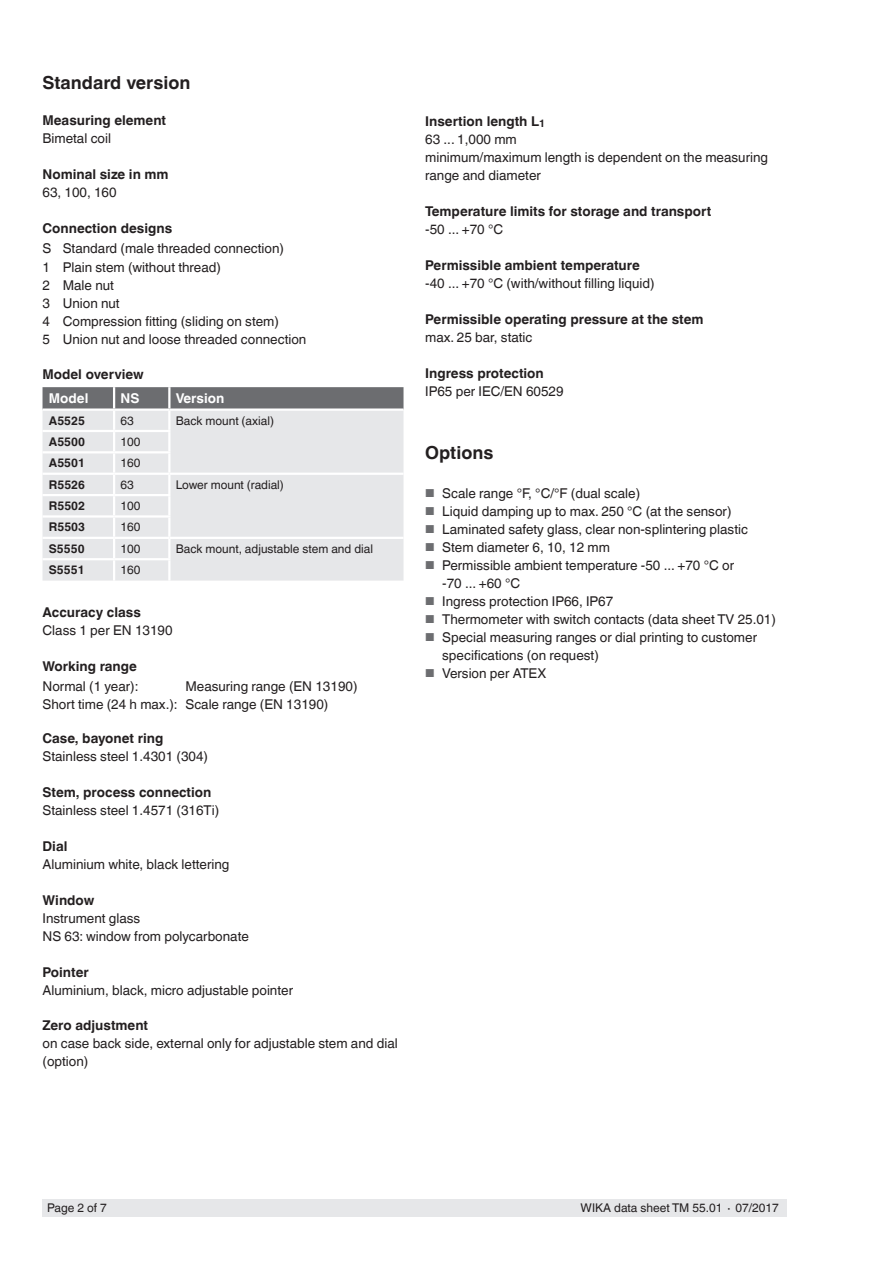
<style>
.page{position:relative;width:893px;height:1263px;background:#fff}
.page>*{position:absolute;margin:0;border:0;box-sizing:border-box;transform-origin:0 0}
.t1{font:700 18px "Helvetica World";color:#231f20}
.t2{font:13.5px/18px "Helvetica World";color:#231f20}
.t3{font:700 13.5px "Helvetica World";color:#231f20}
.t4{font:700 13.5px "Helvetica World";color:#fff}
.t5{font:12px "Helvetica World";color:#231f20}
.t6{font:700 12px "Helvetica World";color:#231f20}
.s1{font-weight:700}
.s2{font-size:11.55px;color:#6c6d70}
</style>
<div class="page">
<div style="left:43px;top:1199px;width:744px;height:17px;background:#e6e7e9"></div>
<div style="left:43px;top:451px;width:360px;height:130px;background:#e6e7e9"></div>
<svg style="left:43px;top:387px;width:360px;height:64px;background:#bebfc1"></svg>
<hr style="left:43px;top:451px;width:71px;height:2px;background:#fff">
<hr style="left:114px;top:451px;width:56px;height:2px;background:#fff">
<hr style="left:113px;top:453px;width:2px;height:20px;background:#fff">
<hr style="left:168px;top:453px;width:2px;height:20px;background:#fff">
<hr style="left:43px;top:473px;width:71px;height:2px;background:#fff">
<hr style="left:114px;top:473px;width:55px;height:2px;background:#fff">
<hr style="left:169px;top:473px;width:234px;height:2px;background:#fff">
<hr style="left:43px;top:494px;width:71px;height:2px;background:#fff">
<hr style="left:114px;top:494px;width:56px;height:2px;background:#fff">
<hr style="left:43px;top:515px;width:71px;height:3px;background:#fff">
<hr style="left:114px;top:515px;width:56px;height:3px;background:#fff">
<hr style="left:43px;top:537px;width:71px;height:2px;background:#fff">
<hr style="left:114px;top:537px;width:55px;height:2px;background:#fff">
<svg style="left:113px;top:475px;width:2px;height:83px"></svg>
<hr style="left:169px;top:537px;width:234px;height:2px;background:#fff">
<svg style="left:168px;top:475px;width:2px;height:83px"></svg>
<hr style="left:43px;top:558px;width:71px;height:2px;background:#fff">
<hr style="left:114px;top:558px;width:56px;height:2px;background:#fff">
<hr style="left:113px;top:560px;width:2px;height:21px;background:#fff">
<hr style="left:168px;top:560px;width:2px;height:21px;background:#fff">
<hr style="left:43px;top:408px;width:71px;height:3px;background:#fff">
<hr style="left:114px;top:408px;width:55px;height:3px;background:#fff">
<hr style="left:169px;top:408px;width:234px;height:3px;background:#fff">
<h1 class="t1" style="left:43px;top:73px;width:149px">Standard version</h1>
<p class="t3" style="left:43px;top:113px;width:125px">Measuring element</p>
<p class="t2" style="left:43px;top:130px;width:70px">Bimetal coil</p>
<p class="t3" style="left:43px;top:167px;width:128px">Nominal size in mm</p>
<p class="t2" style="left:43px;top:184px;width:76px">63, 100, 160</p>
<p class="t3" style="left:43px;top:221px;width:131px">Connection designs</p>
<p class="t2" style="left:43px;top:240px;width:265px">S Standard (male threaded connection)<br>1 Plain stem (without thread)<br>2 Male nut<br>3 Union nut<br>4 Compression fitting (sliding on stem)<br>5 Union nut and loose threaded connection</p>
<p class="t3" style="left:43px;top:366px;width:103px">Model overview</p>
<p class="t4" style="left:49px;top:391px;width:41px">Model</p>
<p class="t4" style="left:120px;top:391px;width:20px">NS</p>
<p class="t4" style="left:176px;top:391px;width:50px">Version</p>
<p class="t6" style="left:49px;top:413px;width:38px">A5525</p>
<p class="t5" style="left:120px;top:413px;width:15px">63</p>
<p class="t5" style="left:176px;top:413px;width:100px">Back mount (axial)</p>
<p class="t6" style="left:49px;top:435px;width:38px">A5500</p>
<p class="t5" style="left:120px;top:435px;width:22px">100</p>
<p class="t6" style="left:49px;top:456px;width:38px">A5501</p>
<p class="t5" style="left:120px;top:456px;width:22px">160</p>
<p class="t6" style="left:49px;top:478px;width:38px">R5526</p>
<p class="t5" style="left:120px;top:478px;width:15px">63</p>
<p class="t5" style="left:176px;top:478px;width:110px">Lower mount (radial)</p>
<p class="t6" style="left:49px;top:499px;width:38px">R5502</p>
<p class="t5" style="left:120px;top:499px;width:22px">100</p>
<p class="t6" style="left:49px;top:520px;width:38px">R5503</p>
<p class="t5" style="left:120px;top:520px;width:22px">160</p>
<p class="t6" style="left:49px;top:542px;width:37px">S5550</p>
<p class="t5" style="left:120px;top:542px;width:22px">100</p>
<p class="t5" style="left:176px;top:542px;width:199px">Back mount, adjustable stem and dial</p>
<p class="t6" style="left:49px;top:563px;width:37px">S5551</p>
<p class="t5" style="left:120px;top:563px;width:22px">160</p>
<p class="t3" style="left:43px;top:604px;width:100px">Accuracy class</p>
<p class="t2" style="left:43px;top:621px;width:132px">Class 1 per EN 13190</p>
<p class="t3" style="left:43px;top:658px;width:96px">Working range</p>
<p class="t2" style="left:43px;top:677px;width:97px">Normal (1 year):</p>
<p class="t2" style="left:43px;top:677px;width:316px;text-indent:143px">Measuring range (EN 13190)<br>Short time (24 h max.): Scale range (EN 13190)</p>
<p class="t3" style="left:43px;top:730px;width:122px">Case, bayonet ring</p>
<p class="t2" style="left:43px;top:747px;width:167px">Stainless steel 1.4301 (304)</p>
<p class="t3" style="left:43px;top:784px;width:170px">Stem, process connection</p>
<p class="t2" style="left:43px;top:801px;width:178px">Stainless steel 1.4571 (316Ti)</p>
<p class="t3" style="left:43px;top:838px;width:26px">Dial</p>
<p class="t2" style="left:43px;top:855px;width:188px">Aluminium white, black lettering</p>
<p class="t3" style="left:43px;top:892px;width:53px">Window</p>
<p class="t2" style="left:43px;top:909px;width:208px">Instrument glass<br>NS 63: window from polycarbonate</p>
<p class="t3" style="left:43px;top:964px;width:48px">Pointer</p>
<p class="t2" style="left:43px;top:981px;width:252px">Aluminium, black, micro adjustable pointer</p>
<p class="t3" style="left:43px;top:1017px;width:107px">Zero adjustment</p>
<p class="t2" style="left:43px;top:1034px;width:357px">on case back side, external only for adjustable stem and dial (option)</p>
<p class="t2" style="left:425px;top:112px;width:344px"><span class="s1">Insertion length L</span><sub>1<br></sub>63 ... 1,000 mm<br>minimum/maximum length is dependent on the measuring range and diameter</p>
<p class="t3" style="left:425px;top:203px;width:287px">Temperature limits for storage and transport</p>
<p class="t2" style="left:425px;top:220px;width:79px">-50 ... +70 °C</p>
<p class="t3" style="left:425px;top:257px;width:216px">Permissible ambient temperature</p>
<p class="t2" style="left:425px;top:274px;width:231px">-40 ... +70 °C (with/without filling liquid)</p>
<p class="t3" style="left:425px;top:311px;width:280px">Permissible operating pressure at the stem</p>
<p class="t2" style="left:425px;top:328px;width:109px">max. 25 bar, static</p>
<p class="t3" style="left:425px;top:365px;width:120px">Ingress protection</p>
<p class="t2" style="left:425px;top:382px;width:140px">IP65 per IEC/EN 60529</p>
<h1 class="t1" style="left:425px;top:442px;width:70px">Options</h1>
<p class="t2" style="left:425px;top:484px;width:217px"><span class="s2">■</span> Scale range °F, °C/°F (dual scale)</p>
<p class="t2" style="left:425px;top:502px;width:308px"><span class="s2">■</span> Liquid damping up to max. 250 °C (at the sensor)</p>
<p class="t2" style="left:425px;top:520px;width:324px"><span class="s2">■</span> Laminated safety glass, clear non-splintering plastic</p>
<p class="t2" style="left:425px;top:538px;width:186px"><span class="s2">■</span> Stem diameter 6, 10, 12 mm</p>
<p class="t2" style="left:442px;top:556px;width:293px;text-indent:-17px"><span class="s2">■</span> Permissible ambient temperature -50 ... +70 °C or -70 ... +60 °C</p>
<p class="t2" style="left:425px;top:592px;width:190px"><span class="s2">■</span> Ingress protection IP66, IP67</p>
<p class="t2" style="left:425px;top:610px;width:352px"><span class="s2">■</span> Thermometer with switch contacts (data sheet TV 25.01)</p>
<p class="t2" style="left:442px;top:628px;width:316px;text-indent:-17px"><span class="s2">■</span> Special measuring ranges or dial printing to customer specifications (on request)</p>
<p class="t2" style="left:425px;top:664px;width:123px"><span class="s2">■</span> Version per ATEX</p>
<p class="t5" style="left:47px;top:1201px;width:61px">Page 2 of 7</p>
<p class="t5" style="left:581px;top:1201px;width:200px">WIKA data sheet TM 55.01 ∙ 07/2017</p>
</div>
